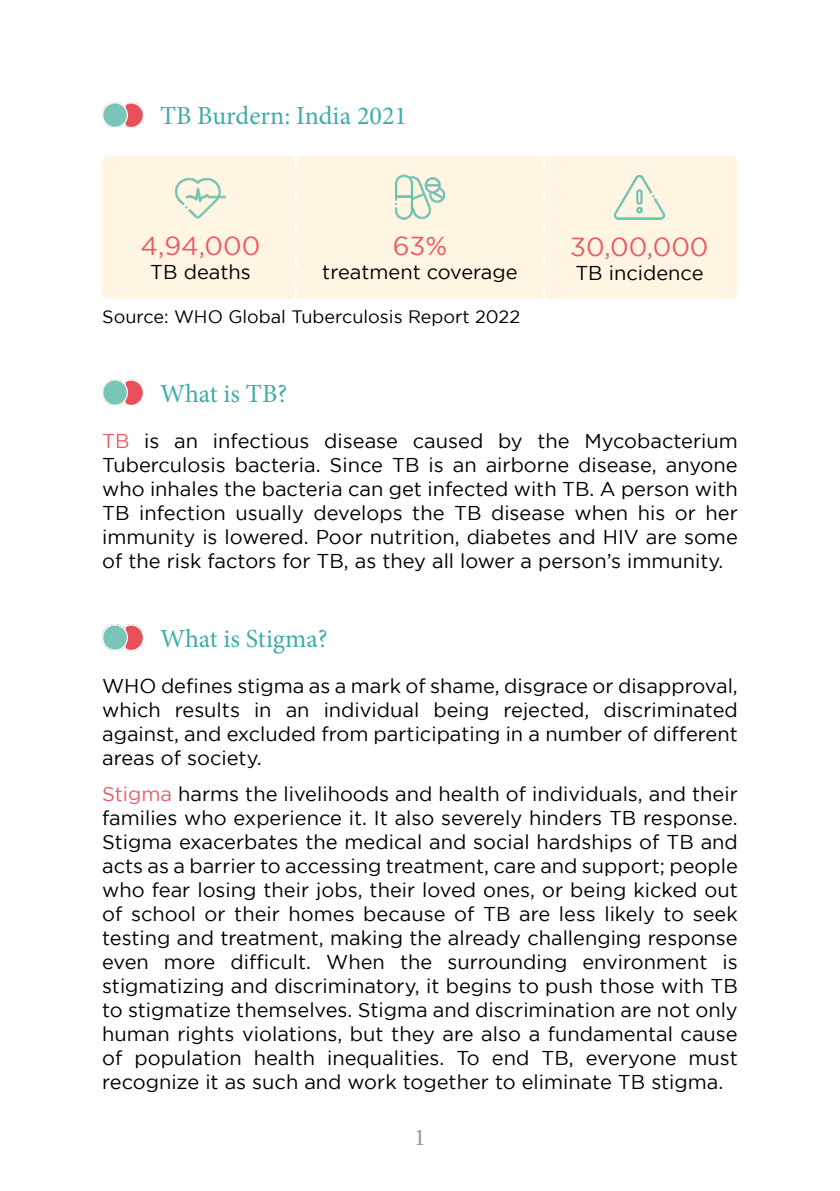
<style>
.page{position:relative;width:840px;height:1191px;background:#fff}
.page>*{position:absolute;margin:0;border:0;box-sizing:border-box;transform-origin:0 0}
.t1{font:26px "Minion Pro";color:#3faca6}
.t2{font:26px "Gotham";color:#e95d62}
.t3{font:24px "Minion Pro";color:#939598}
.t4{font:20px/24px "Gotham";color:#000;text-align:justify}
.t5{font:18px "Gotham";color:#000}
.s1{color:#e95d62}
</style>
<div class="page">
<div style="left:102px;top:156px;width:635px;height:143px;background:#fff5e2;border-radius:6px"></div>
<img style="left:102px;top:102px;width:41px;height:26px">
<img style="left:102px;top:380px;width:41px;height:25px">
<img style="left:102px;top:625px;width:41px;height:25px">
<img style="left:176px;top:177px;width:49px;height:42px">
<img style="left:395px;top:174px;width:49px;height:46px">
<img style="left:614px;top:174px;width:49px;height:46px">
<svg style="left:295px;top:156px;width:2px;height:143px"></svg>
<svg style="left:543px;top:156px;width:1px;height:143px"></svg>
<h1 class="t1" style="left:160px;top:99px;width:248px">TB Burdern: India 2021</h1>
<h1 class="t2" style="left:140px;top:231px;width:121px">4,94,000</h1>
<p class="t4" style="left:150px;top:259px;width:102px">TB deaths</p>
<h1 class="t2" style="left:392px;top:231px;width:56px">63%</h1>
<p class="t4" style="left:322px;top:259px;width:197px">treatment coverage</p>
<p class="t5" style="left:102px;top:306px;width:419px">Source: WHO Global Tuberculosis Report 2022</p>
<h1 class="t2" style="left:570px;top:232px;width:140px">30,00,000</h1>
<p class="t4" style="left:575px;top:261px;width:130px">TB incidence</p>
<h1 class="t1" style="left:160px;top:376px;width:129px">What is TB?</h1>
<p class="t4" style="left:102px;top:429px;width:637px"><span class="s1">TB</span> is an infectious disease caused by the Mycobacterium Tuberculosis bacteria. Since TB is an airborne disease, anyone who inhales the bacteria can get infected with TB. A person with TB infection usually develops the TB disease when his or her immunity is lowered. Poor nutrition, diabetes and HIV are some of the risk factors for TB, as they all lower a person’s immunity.</p>
<h1 class="t1" style="left:160px;top:621px;width:169px">What is Stigma?</h1>
<p class="t4" style="left:102px;top:674px;width:637px">WHO defines stigma as a mark of shame, disgrace or disapproval, which results in an individual being rejected, discriminated against, and excluded from participating in a number of different areas of society.</p>
<p class="t4" style="left:102px;top:781px;width:637px"><span class="s1">Stigma</span> harms the livelihoods and health of individuals, and their families who experience it. It also severely hinders TB response.<br>Stigma exacerbates the medical and social hardships of TB and acts as a barrier to accessing treatment, care and support; people who fear losing their jobs, their loved ones, or being kicked out of school or their homes because of TB are less likely to seek testing and treatment, making the already challenging response even more difficult. When the surrounding environment is stigmatizing and discriminatory, it begins to push those with TB to stigmatize themselves. Stigma and discrimination are not only human rights violations, but they are also a fundamental cause of population health inequalities. To end TB, everyone must recognize it as such and work together to eliminate TB stigma.</p>
<p class="t3" style="left:414px;top:1121px;width:13px">1</p>
</div>
